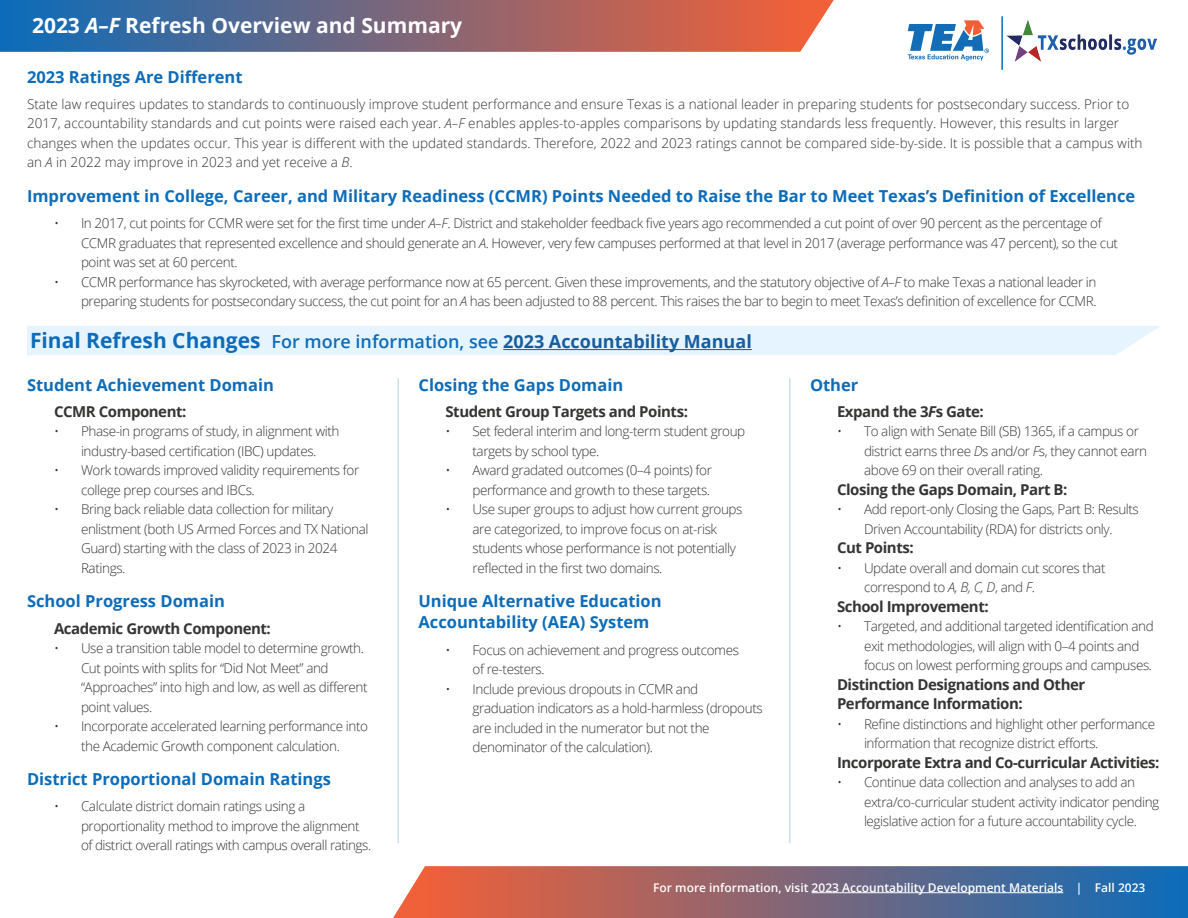
<style>
.page{position:relative;width:1188px;height:918px;background:#fff}
.page>*{position:absolute;margin:0;border:0;box-sizing:border-box;transform-origin:0 0}
.H1_Heading_Back{font:700 21px "Open Sans";color:#fff}
.H2_Heading{font:700 18px "Open Sans";color:#175d9e}
.H3_Heading{font:700 16.5px/21px "Open Sans";color:#0d6cb9}
.Basic_Body{font:700 15px/19.5px "Open Sans";letter-spacing:-.03em;color:#363534}
.Basic_Body-2{font:300 13.5px/19.5px "Open Sans";letter-spacing:-.03em;color:#363534}
.Body{font:300 13.5px/19.5px "Open Sans";letter-spacing:-.03em;color:#363534}
.Body-2{font:300 13.5px/19.5px "Open Sans";color:#363534}
.Basic_Body-3{font:600 12px "Open Sans";color:#fff}
.s1{font-style:italic}
.s2{font-size:21px;color:#0d6cb9}
.s3{font-weight:600;color:#0d6cb9}
</style>
<div class="page">
<svg style="left:0;top:0;width:834px;height:52px;background:#82697b"></svg>
<svg style="left:393px;top:866px;width:795px;height:52px;background:#83697b"></svg>
<svg style="left:908px;top:20px;width:81px;height:41px"></svg>
<img style="left:1007px;top:19px;width:149px;height:42px">
<hr style="left:1001px;top:17px;width:2px;height:52px;background:#0d6cb9">
<hr style="left:789px;top:379px;width:1px;height:464px;background:#cde0f0">
<hr style="left:398px;top:379px;width:1px;height:464px;background:#cde0f0">
<div style="left:27px;top:326px;width:1133px;height:29px;background:#e6f4ff"></div>
<hr style="left:503px;top:349px;width:249px;height:1px;background:#175d9e">
<hr style="left:812px;top:892px;width:251px;height:1px;background:#fff">
<h1 class="H1_Heading_Back" style="left:32px;top:10px;width:432px">2023 <span class="s1">A–F</span> Refresh Overview and Summary</h1>
<h2 class="H3_Heading" style="left:27px;top:66px;width:217px">2023 Ratings Are Different</h2>
<p class="Body-2" style="left:27px;top:94px;width:1117px">State law requires updates to standards to continuously improve student performance and ensure Texas is a national leader in preparing students for postsecondary success. Prior to 2017, accountability standards and cut points were raised each year. <span class="s1">A–F</span> enables apples-to-apples comparisons by updating standards less frequently. However, this results in larger changes when the updates occur. This year is different with the updated standards. Therefore, 2022 and 2023 ratings cannot be compared side-by-side. It is possible that a campus with an <span class="s1">A</span> in 2022 may improve in 2023 and yet receive a <span class="s1">B</span>.</p>
<h3 class="H3_Heading" style="left:27px;top:185px;width:1110px">Improvement in College, Career, and Military Readiness (CCMR) Points Needed to Raise the Bar to Meet Texas’s Definition of Excellence</h3>
<p class="Body" style="left:81px;top:213px;width:1039px;text-indent:-27px">• In 2017, cut points for CCMR were set for the first time under <span class="s1">A–F</span>. District and stakeholder feedback five years ago recommended a cut point of over 90 percent as the percentage of<br>CCMR graduates that represented excellence and should generate an <span class="s1">A</span>. However, very few campuses performed at that level in 2017 (average performance was 47 percent), so the cut point was set at 60 percent.</p>
<p class="Body" style="left:54px;top:272px;width:1044px;text-align:right">• CCMR performance has skyrocketed, with average performance now at 65 percent. Given these improvements, and the statutory objective of <span class="s1">A–F</span> to make Texas a national leader in preparing students for postsecondary success, the cut point for an <span class="s1">A</span> has been adjusted to 88 percent. This raises the bar to begin to meet Texas’s definition of excellence for CCMR.</p>
<h2 class="H2_Heading" style="left:30px;top:329px;width:723px"><span class="s2">Final Refresh Changes</span> <span class="s3">For more information, see</span> 2023 Accountability Manual</h2>
<h3 class="H3_Heading" style="left:27px;top:374px;width:248px">Student Achievement Domain</h3>
<p class="Basic_Body" style="left:54px;top:401px;width:134px">CCMR Component:</p>
<p class="Basic_Body-2" style="left:54px;top:421px;width:287px;text-align:center">• Phase-in programs of study, in alignment with industry-based certification (IBC) updates.</p>
<p class="Basic_Body-2" style="left:81px;top:460px;width:280px;text-indent:-27px">• Work towards improved validity requirements for college prep courses and IBCs.</p>
<p class="Basic_Body-2" style="left:81px;top:499px;width:289px;text-indent:-27px">• Bring back reliable data collection for military enlistment (both US Armed Forces and TX National Guard) starting with the class of 2023 in 2024<br>Ratings.</p>
<h3 class="H3_Heading" style="left:27px;top:590px;width:199px">School Progress Domain</h3>
<p class="Basic_Body" style="left:54px;top:618px;width:218px">Academic Growth Component:</p>
<p class="Basic_Body-2" style="left:81px;top:638px;width:288px;text-indent:-27px">• Use a transition table model to determine growth.<br>Cut points with splits for “Did Not Meet” and “Approaches” into high and low, as well as different point values.</p>
<p class="Basic_Body-2" style="left:54px;top:716px;width:316px;text-align:center">• Incorporate accelerated learning performance into the Academic Growth component calculation.</p>
<h3 class="H3_Heading" style="left:27px;top:768px;width:305px">District Proportional Domain Ratings</h3>
<p class="Basic_Body-2" style="left:81px;top:796px;width:292px;text-indent:-27px">• Calculate district domain ratings using a proportionality method to improve the alignment of district overall ratings with campus overall ratings.</p>
<h3 class="H3_Heading" style="left:418px;top:374px;width:206px">Closing the Gaps Domain</h3>
<p class="Basic_Body" style="left:446px;top:401px;width:244px">Student Group Targets and Points:</p>
<p class="Basic_Body-2" style="left:472px;top:421px;width:274px;text-indent:-27px">• Set federal interim and long-term student group targets by school type.</p>
<p class="Basic_Body-2" style="left:446px;top:460px;width:268px;text-align:right">• Award gradated outcomes (0–4 points) for performance and growth to these targets.</p>
<p class="Basic_Body-2" style="left:472px;top:499px;width:271px;text-indent:-27px">• Use super groups to adjust how current groups are categorized, to improve focus on at-risk students whose performance is not potentially reflected in the first two domains.</p>
<h3 class="H3_Heading" style="left:418px;top:590px;width:245px">Unique Alternative Education<br>Accountability (AEA) System</h3>
<p class="Basic_Body-2" style="left:472px;top:640px;width:268px;text-indent:-27px">• Focus on achievement and progress outcomes of re-testers.</p>
<p class="Basic_Body-2" style="left:472px;top:679px;width:292px;text-indent:-27px">• Include previous dropouts in CCMR and graduation indicators as a hold-harmless (dropouts are included in the numerator but not the denominator of the calculation).</p>
<h3 class="H3_Heading" style="left:810px;top:374px;width:50px">Other</h3>
<p class="Basic_Body" style="left:837px;top:401px;width:148px">Expand the 3<span class="s1">F</span>s Gate:</p>
<p class="Basic_Body-2" style="left:864px;top:421px;width:285px;text-indent:-27px">• To align with Senate Bill (SB) 1365, if a campus or district earns three <span class="s1">D</span>s and/or <span class="s1">F</span>s, they cannot earn above 69 on their overall rating.</p>
<p class="Basic_Body" style="left:837px;top:479px;width:232px">Closing the Gaps Domain, Part B:</p>
<p class="Basic_Body-2" style="left:837px;top:499px;width:303px;text-align:center">• Add report-only Closing the Gaps, Part B: Results<br>Driven Accountability (RDA) for districts only.</p>
<p class="Basic_Body" style="left:837px;top:538px;width:78px">Cut Points:</p>
<p class="Basic_Body-2" style="left:864px;top:558px;width:243px;text-indent:-27px">• Update overall and domain cut scores that correspond to <span class="s1">A, B, C, D</span>, and <span class="s1">F</span>.</p>
<p class="Basic_Body" style="left:837px;top:596px;width:153px">School Improvement:</p>
<p class="Basic_Body-2" style="left:864px;top:616px;width:291px;text-indent:-27px">• Targeted, and additional targeted identification and exit methodologies, will align with 0–4 points and focus on lowest performing groups and campuses.</p>
<p class="Basic_Body" style="left:837px;top:674px;width:250px">Distinction Designations and Other<br>Performance Information:</p>
<p class="Basic_Body-2" style="left:864px;top:714px;width:293px;text-indent:-27px">• Refine distinctions and highlight other performance information that recognize district efforts.</p>
<p class="Basic_Body" style="left:837px;top:752px;width:324px">Incorporate Extra and Co-curricular Activities:</p>
<p class="Basic_Body-2" style="left:864px;top:772px;width:297px;text-indent:-27px">• Continue data collection and analyses to add an extra/co-curricular student activity indicator pending legislative action for a future accountability cycle.</p>
<p class="Basic_Body-3" style="left:653px;top:879px;width:494px">For more information, visit 2023 Accountability Development Materials | Fall 2023</p>
</div>
